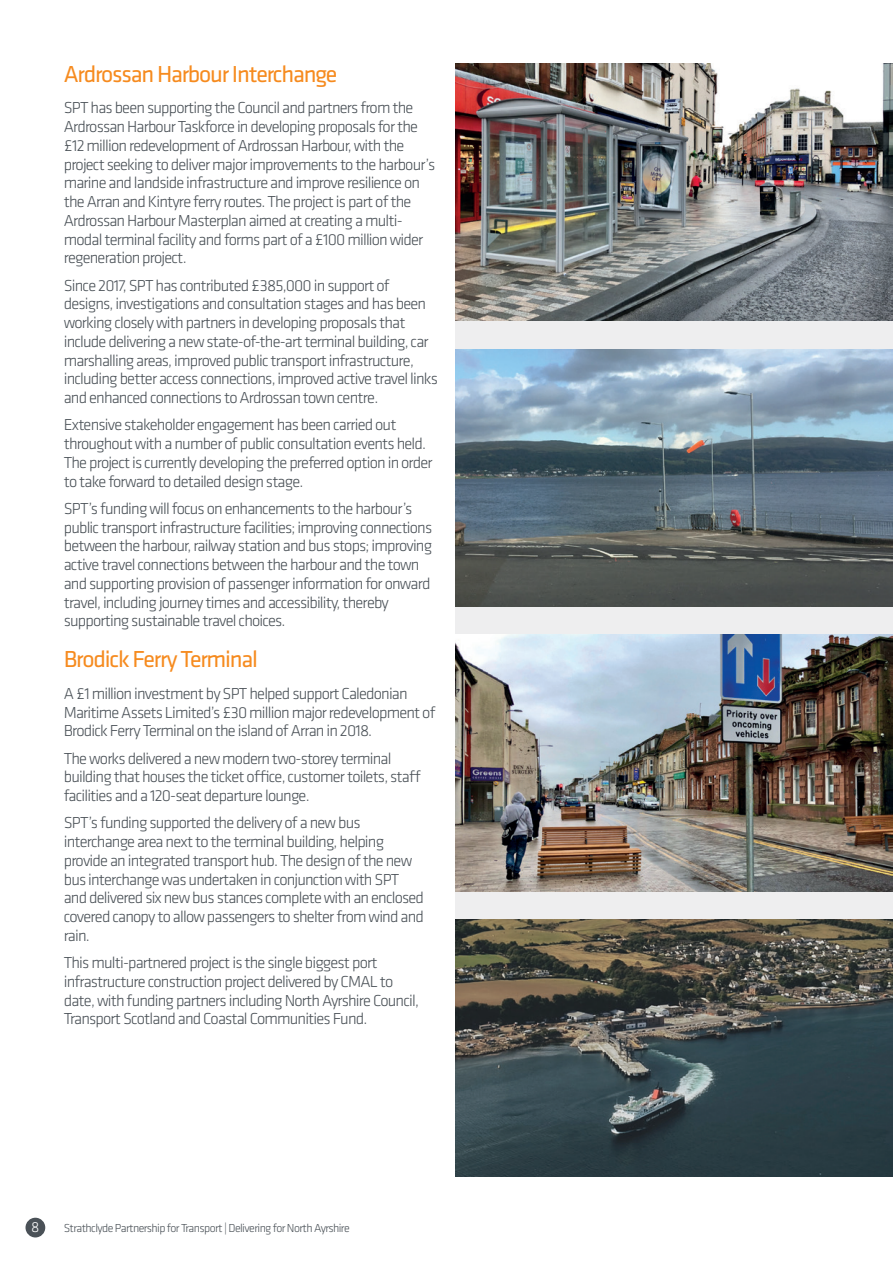
<style>
.page{position:relative;width:893px;height:1263px;background:#fff}
.page>*{position:absolute;margin:0;border:0;box-sizing:border-box;transform-origin:0 0}
.t1{font:24px "Klavika";letter-spacing:-.05em;color:#f68b1f}
.t2{font:300 16.5px/18.8px "Klavika";letter-spacing:-.05em;color:#4a5157}
.t3{font:300 15px "Klavika";color:#fff}
.t4{font:300 12px "Klavika";letter-spacing:-.05em;color:#4a5157}
</style>
<div class="page">
<div style="left:26px;top:1218px;width:19px;height:19px;background:#4a5157;border-radius:50%"></div>
<div style="left:455px;top:64px;width:438px;height:1113px;background:#eeeeef"></div>
<img style="left:455px;top:634px;width:438px;height:257px">
<img style="left:455px;top:64px;width:438px;height:257px">
<img style="left:455px;top:920px;width:438px;height:257px">
<img style="left:455px;top:349px;width:438px;height:257px">
<h1 class="t1" style="left:64px;top:58px;width:275px">Ardrossan Harbour Interchange</h1>
<p class="t2" style="left:64px;top:98px;width:373px">SPT has been supporting the Council and partners from the Ardrossan Harbour Taskforce in developing proposals for the £12 million redevelopment of Ardrossan Harbour, with the project seeking to deliver major improvements to the harbour’s marine and landside infrastructure and improve resilience on the Arran and Kintyre ferry routes. The project is part of the Ardrossan Harbour Masterplan aimed at creating a multi&shy;modal terminal facility and forms part of a £100 million wider regeneration project.</p>
<p class="t2" style="left:64px;top:275px;width:376px">Since 2017, SPT has contributed £385,000 in support of designs, investigations and consultation stages and has been working closely with partners in developing proposals that include delivering a new state-of-the-art terminal building, car marshalling areas, improved public transport infrastructure, including better access connections, improved active travel links and enhanced connections to Ardrossan town centre.</p>
<p class="t2" style="left:64px;top:415px;width:370px">Extensive stakeholder engagement has been carried out throughout with a number of public consultation events held.<br>The project is currently developing the preferred option in order to take forward to detailed design stage.</p>
<p class="t2" style="left:64px;top:499px;width:370px">SPT’s funding will focus on enhancements to the harbour’s public transport infrastructure facilities; improving connections between the harbour, railway station and bus stops; improving active travel connections between the harbour and the town and supporting provision of passenger information for onward travel, including journey times and accessibility, thereby supporting sustainable travel choices.</p>
<h1 class="t1" style="left:64px;top:644px;width:196px">Brodick Ferry Terminal</h1>
<p class="t2" style="left:64px;top:684px;width:373px">A £1 million investment by SPT helped support Caledonian<br>Maritime Assets Limited’s £30 million major redevelopment of<br>Brodick Ferry Terminal on the island of Arran in 2018.</p>
<p class="t2" style="left:64px;top:749px;width:359px">The works delivered a new modern two-storey terminal building that houses the ticket office, customer toilets, staff facilities and a 120-seat departure lounge.</p>
<p class="t2" style="left:64px;top:813px;width:362px">SPT’s funding supported the delivery of a new bus interchange area next to the terminal building, helping provide an integrated transport hub. The design of the new bus interchange was undertaken in conjunction with SPT and delivered six new bus stances complete with an enclosed covered canopy to allow passengers to shelter from wind and rain.</p>
<p class="t2" style="left:64px;top:953px;width:357px">This multi-partnered project is the single biggest port infrastructure construction project delivered by CMAL to date, with funding partners including North Ayrshire Council, Transport Scotland and Coastal Communities Fund.</p>
<p class="t3" style="left:31px;top:1218px;width:10px">8</p>
<p class="t4" style="left:64px;top:1221px;width:288px">Strathclyde Partnership for Transport | Delivering for North Ayrshire</p>
</div>
